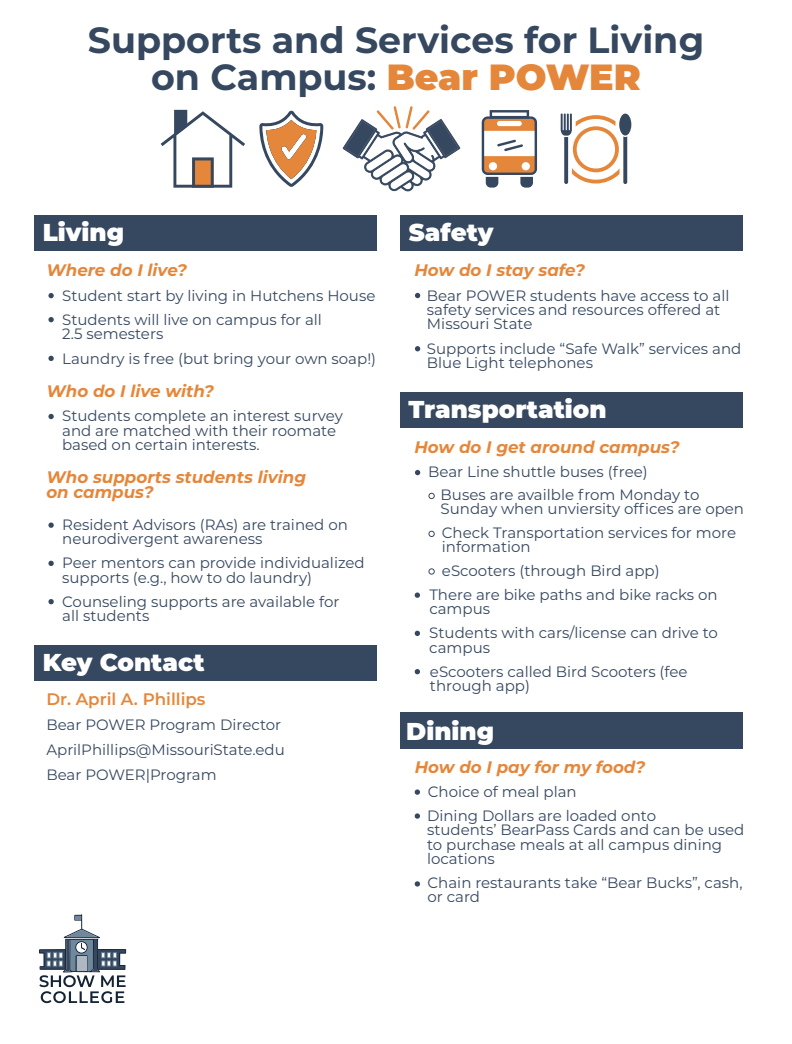
<style>
.page{position:relative;width:792px;height:1044px;background:#fff}
.page>*{position:absolute;margin:0;border:0;box-sizing:border-box;transform-origin:0 0}
.t1{font:700 36.4px/36.5px "Montserrat";color:#36485f;text-align:center}
.t2{font:900 24.4px "Montserrat";color:#fff}
.t3{font:italic 700 16.7px/14.3px "Montserrat";color:#e5873b}
.t4{font:600 16.7px "Montserrat";color:#e5873b}
.t5{font:15px/14.3px "Montserrat";color:#36485f}
.s1{font-weight:900;color:#e5873b}
</style>
<div class="page">
<div style="left:401px;top:392px;width:342px;height:36px;background:#36485f"></div>
<div style="left:400px;top:216px;width:342px;height:35px;background:#36485f"></div>
<svg style="left:48px;top:293px;width:6px;height:5px"></svg>
<svg style="left:415px;top:293px;width:5px;height:5px"></svg>
<svg style="left:415px;top:346px;width:5px;height:5px"></svg>
<svg style="left:415px;top:470px;width:5px;height:5px"></svg>
<div style="left:428px;top:493px;width:7px;height:6px;border:1px solid #36485f;border-radius:50%"></div>
<div style="left:428px;top:531px;width:7px;height:6px;border:1px solid #36485f;border-radius:50%"></div>
<div style="left:428px;top:568px;width:7px;height:7px;border:1px solid #36485f;border-radius:50%"></div>
<svg style="left:48px;top:317px;width:6px;height:5px"></svg>
<svg style="left:48px;top:356px;width:6px;height:5px"></svg>
<svg style="left:48px;top:414px;width:6px;height:5px"></svg>
<svg style="left:48px;top:523px;width:6px;height:5px"></svg>
<svg style="left:48px;top:560px;width:6px;height:6px"></svg>
<svg style="left:48px;top:599px;width:6px;height:6px"></svg>
<svg style="left:415px;top:593px;width:5px;height:5px"></svg>
<svg style="left:414px;top:630px;width:6px;height:6px"></svg>
<svg style="left:414px;top:789px;width:6px;height:6px"></svg>
<svg style="left:414px;top:813px;width:6px;height:6px"></svg>
<svg style="left:414px;top:881px;width:6px;height:6px"></svg>
<svg style="left:414px;top:669px;width:6px;height:6px"></svg>
<div style="left:401px;top:712px;width:342px;height:37px;background:#36485f"></div>
<div style="left:35px;top:216px;width:342px;height:35px;background:#36485f"></div>
<div style="left:35px;top:645px;width:342px;height:35px;background:#36485f"></div>
<svg style="left:39px;top:914px;width:87px;height:89px"></svg>
<svg style="left:561px;top:114px;width:70px;height:70px"></svg>
<svg style="left:259px;top:110px;width:64px;height:77px"></svg>
<svg style="left:161px;top:110px;width:84px;height:78px"></svg>
<svg style="left:482px;top:110px;width:55px;height:78px"></svg>
<svg style="left:343px;top:106px;width:117px;height:85px"></svg>
<h1 class="t1" style="left:88px;top:20px;width:618px">Supports and Services for Living on Campus: <span class="s1">Bear POWER</span></h1>
<h2 class="t2" style="left:43px;top:214px;width:83px">Living</h2>
<p class="t3" style="left:46px;top:263px;width:142px">Where do I live?</p>
<p class="t5" style="left:62px;top:283px;width:315px;line-height:24px">Student start by living in Hutchens House<br>Students will live on campus for all</p>
<p class="t5" style="left:62px;top:326px;width:103px">2.5 semesters</p>
<p class="t5" style="left:62px;top:351px;width:315px">Laundry is free (but bring your own soap!)</p>
<p class="t3" style="left:46px;top:383px;width:169px">Who do I live with?</p>
<p class="t5" style="left:62px;top:408px;width:282px">Students complete an interest survey and are matched with their roomate based on certain interests.</p>
<p class="t3" style="left:46px;top:469px;width:261px">Who supports students living on campus?</p>
<p class="t5" style="left:62px;top:517px;width:287px">Resident Advisors (RAs) are trained on neurodivergent awareness</p>
<p class="t5" style="left:62px;top:555px;width:304px">Peer mentors can provide individualized supports (e.g., how to do laundry)</p>
<p class="t5" style="left:62px;top:594px;width:279px">Counseling supports are available for all students</p>
<h2 class="t2" style="left:43px;top:644px;width:163px">Key Contact</h2>
<p class="t4" style="left:46px;top:687px;width:161px">Dr. April A. Phillips</p>
<p class="t5" style="left:46px;top:711px;width:240px;line-height:25px">Bear POWER Program Director<br>AprilPhillips@MissouriState.edu<br>Bear POWER|Program</p>
<h2 class="t2" style="left:409px;top:214px;width:86px">Safety</h2>
<p class="t3" style="left:414px;top:263px;width:172px">How do I stay safe?</p>
<p class="t5" style="left:427px;top:288px;width:304px">Bear POWER students have access to all safety services and resources offered at<br>Missouri State</p>
<p class="t5" style="left:427px;top:341px;width:316px">Supports include “Safe Walk” services and<br>Blue Light telephones</p>
<h2 class="t2" style="left:408px;top:391px;width:200px">Transportation</h2>
<p class="t3" style="left:414px;top:439px;width:267px">How do I get around campus?</p>
<p class="t5" style="left:441px;top:460px;width:260px;line-height:23.1px;text-indent:-12px">Bear Line shuttle buses (free)<br>Buses are availble from Monday to</p>
<p class="t5" style="left:441px;top:497px;width:305px;line-height:23.5px">Sunday when unviersity offices are open<br>Check Transportation services for more</p>
<p class="t5" style="left:442px;top:539px;width:90px">information</p>
<p class="t5" style="left:442px;top:563px;width:219px">eScooters (through Bird app)</p>
<p class="t5" style="left:429px;top:587px;width:290px">There are bike paths and bike racks on</p>
<p class="t5" style="left:429px;top:601px;width:62px">campus</p>
<p class="t5" style="left:429px;top:625px;width:290px">Students with cars/license can drive to campus</p>
<p class="t5" style="left:430px;top:664px;width:259px">eScooters called Bird Scooters (fee through app)</p>
<h2 class="t2" style="left:406px;top:713px;width:89px">Dining</h2>
<p class="t3" style="left:415px;top:759px;width:232px">How do I pay for my food?</p>
<p class="t5" style="left:428px;top:784px;width:150px">Choice of meal plan</p>
<p class="t5" style="left:427px;top:808px;width:319px">Dining Dollars are loaded onto<br>students’ BearPass Cards and can be used to purchase meals at all campus dining locations</p>
<p class="t5" style="left:428px;top:875px;width:317px">Chain restaurants take “Bear Bucks”, cash, or card</p>
</div>
